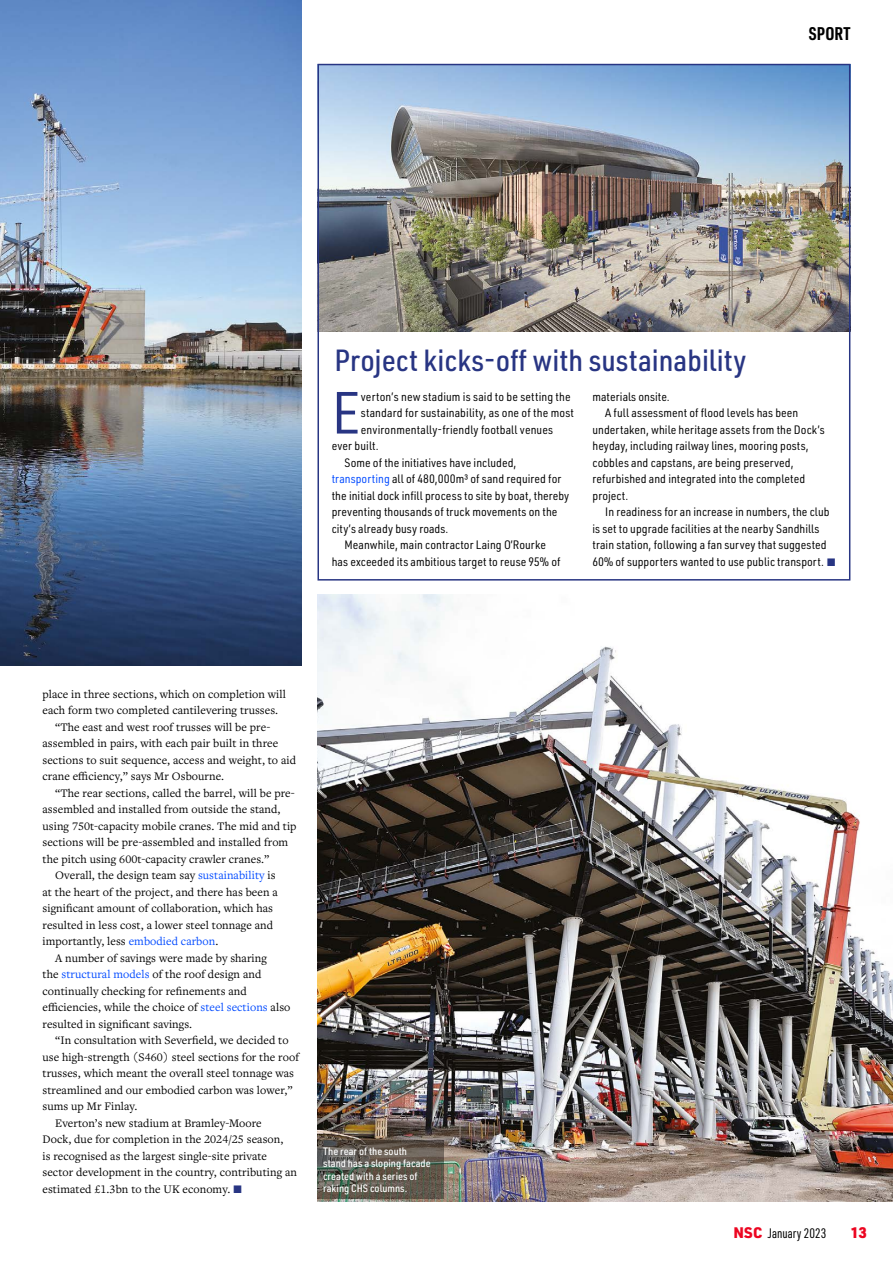
<style>
.page{position:relative;width:893px;height:1263px;background:#fff}
.page>*{position:absolute;margin:0;border:0;box-sizing:border-box;transform-origin:0 0}
.t1{font:58.2px "URWDIN Semi Cond";color:#283583}
.t2{font:500 30px "URWDIN Semi Cond";color:#283583}
.t3{font:700 18px "URWDIN Cond";letter-spacing:.005em;color:#000}
.t4{font:900 15px "URWDIN";color:#ec0621}
.t5{font:13.5px "URWDIN Cond";color:#000}
.t6{font:12px "Freight Text Pro";letter-spacing:.005em;color:#000}
.t7{font:12px "URWDIN Semi Cond";letter-spacing:.005em;color:#000}
.t8{font:500 10.5px/12.6px "URWDIN Semi Cond";color:#fff}
.s1{color:#004aff}
.s2{font-family:"Freight Text Pro";color:#283583}
.s3{color:#283583}
.s4{font-family:"URWDIN";font-weight:900;font-size:15px;color:#ec0621}
</style>
<div class="page">
<img style="left:320px;top:67px;width:527px;height:264px">
<img style="left:0;top:0;width:301px;height:666px">
<div style="left:317px;top:64px;width:533px;height:516px;border:2px solid #283583"></div>
<img style="left:317px;top:594px;width:576px;height:608px">
<svg style="left:317px;top:1141px;width:127px;height:58px;background:#5d594f"></svg>
<h3 class="t3" style="left:809px;top:22px;width:43px">SPORT</h3>
<h2 class="t2" style="left:335px;top:340px;width:413px">Project kicks-off with sustainability</h2>
<h1 class="t1" style="left:332px;top:375px;width:30px">E</h1>
<p class="t7" style="left:361px;top:388px;width:211px">verton’s new stadium is said to be setting the</p>
<p class="t7" style="left:361px;top:405px;width:215px">standard for sustainability, as one of the most</p>
<p class="t7" style="left:361px;top:421px;width:194px">environmentally-friendly football venues</p>
<p class="t7" style="left:332px;top:438px;width:49px">ever built.</p>
<p class="t7" style="left:344px;top:454px;width:173px">Some of the initiatives have included,</p>
<p class="t7" style="left:332px;top:471px;width:231px"><span class="s1">transporting</span> all of 480,000m3 of sand required for</p>
<p class="t7" style="left:332px;top:487px;width:239px">the initial dock infill process to site by boat, thereby</p>
<p class="t7" style="left:332px;top:504px;width:227px">preventing thousands of truck movements on the</p>
<p class="t7" style="left:332px;top:520px;width:118px">city’s already busy roads.</p>
<p class="t7" style="left:344px;top:537px;width:203px">Meanwhile, main contractor Laing O’Rourke</p>
<p class="t7" style="left:332px;top:553px;width:230px">has exceeded its ambitious target to reuse 95% of</p>
<p class="t7" style="left:592px;top:388px;width:79px">materials onsite.</p>
<p class="t7" style="left:605px;top:405px;width:195px">A full assessment of flood levels has been</p>
<p class="t7" style="left:592px;top:421px;width:234px">undertaken, while heritage assets from the Dock’s</p>
<p class="t7" style="left:592px;top:438px;width:218px">heyday, including railway lines, mooring posts,</p>
<p class="t7" style="left:592px;top:454px;width:203px">cobbles and capstans, are being preserved,</p>
<p class="t7" style="left:592px;top:471px;width:214px">refurbished and integrated into the completed</p>
<p class="t7" style="left:592px;top:487px;width:37px">project.</p>
<p class="t7" style="left:605px;top:504px;width:226px">In readiness for an increase in numbers, the club</p>
<p class="t7" style="left:592px;top:520px;width:228px">is set to upgrade facilities at the nearby Sandhills</p>
<p class="t7" style="left:592px;top:537px;width:236px">train station, following a fan survey that suggested</p>
<p class="t7" style="left:592px;top:553px;width:245px">60% of supporters wanted to use public transport. <span class="s2">T</span></p>
<p class="t6" style="left:43px;top:686px;width:245px">place in three sections, which on completion will</p>
<p class="t6" style="left:43px;top:702px;width:237px">each form two completed cantilevering trusses.</p>
<p class="t6" style="left:55px;top:719px;width:216px">“The east and west roof trusses will be pre-</p>
<p class="t6" style="left:43px;top:735px;width:237px">assembled in pairs, with each pair built in three</p>
<p class="t6" style="left:43px;top:752px;width:255px">sections to suit sequence, access and weight, to aid</p>
<p class="t6" style="left:43px;top:768px;width:183px">crane efficiency,” says Mr Osbourne.</p>
<p class="t6" style="left:55px;top:785px;width:241px">“The rear sections, called the barrel, will be pre-</p>
<p class="t6" style="left:43px;top:801px;width:240px">assembled and installed from outside the stand,</p>
<p class="t6" style="left:43px;top:818px;width:256px">using 750t-capacity mobile cranes. The mid and tip</p>
<p class="t6" style="left:43px;top:834px;width:247px">sections will be pre-assembled and installed from</p>
<p class="t6" style="left:43px;top:851px;width:228px">the pitch using 600t-capacity crawler cranes.”</p>
<p class="t6" style="left:55px;top:867px;width:222px">Overall, the design team say <span class="s1">sustainability</span> is</p>
<p class="t6" style="left:43px;top:884px;width:237px">at the heart of the project, and there has been a</p>
<p class="t6" style="left:43px;top:900px;width:232px">significant amount of collaboration, which has</p>
<p class="t6" style="left:43px;top:917px;width:232px">resulted in less cost, a lower steel tonnage and</p>
<p class="t6" style="left:43px;top:933px;width:177px">importantly, less <span class="s1">embodied carbon</span>.</p>
<p class="t6" style="left:55px;top:950px;width:213px">A number of savings were made by sharing</p>
<p class="t6" style="left:43px;top:966px;width:220px">the <span class="s1">structural models</span> of the roof design and</p>
<p class="t6" style="left:43px;top:983px;width:206px">continually checking for refinements and</p>
<p class="t6" style="left:43px;top:999px;width:249px">efficiencies, while the choice of <span class="s1">steel sections</span> also</p>
<p class="t6" style="left:43px;top:1016px;width:151px">resulted in significant savings.</p>
<p class="t6" style="left:55px;top:1032px;width:235px">“In consultation with Severfield, we decided to</p>
<p class="t6" style="left:43px;top:1049px;width:258px">use high-strength (S460) steel sections for the roof</p>
<p class="t6" style="left:43px;top:1065px;width:253px">trusses, which meant the overall steel tonnage was</p>
<p class="t6" style="left:43px;top:1082px;width:251px">streamlined and our embodied carbon was lower,”</p>
<p class="t6" style="left:43px;top:1098px;width:96px">sums up Mr Finlay.</p>
<p class="t6" style="left:55px;top:1115px;width:208px">Everton’s new stadium at Bramley-Moore</p>
<p class="t6" style="left:43px;top:1131px;width:242px">Dock, due for completion in the 2024/25 season,</p>
<p class="t6" style="left:43px;top:1148px;width:226px">is recognised as the largest single-site private</p>
<p class="t6" style="left:43px;top:1164px;width:256px">sector development in the country, contributing an</p>
<p class="t6" style="left:43px;top:1181px;width:201px">estimated £1.3bn to the UK economy. <span class="s3">T</span></p>
<p class="t8" style="left:323px;top:1144px;width:109px">The rear of the south stand has a sloping facade created with a series of raking CHS columns.</p>
<p class="t5" style="left:734px;top:1224px;width:94px"><span class="s4">NSC</span> January 2023</p>
<p class="t4" style="left:851px;top:1222px;width:18px">13</p>
</div>
